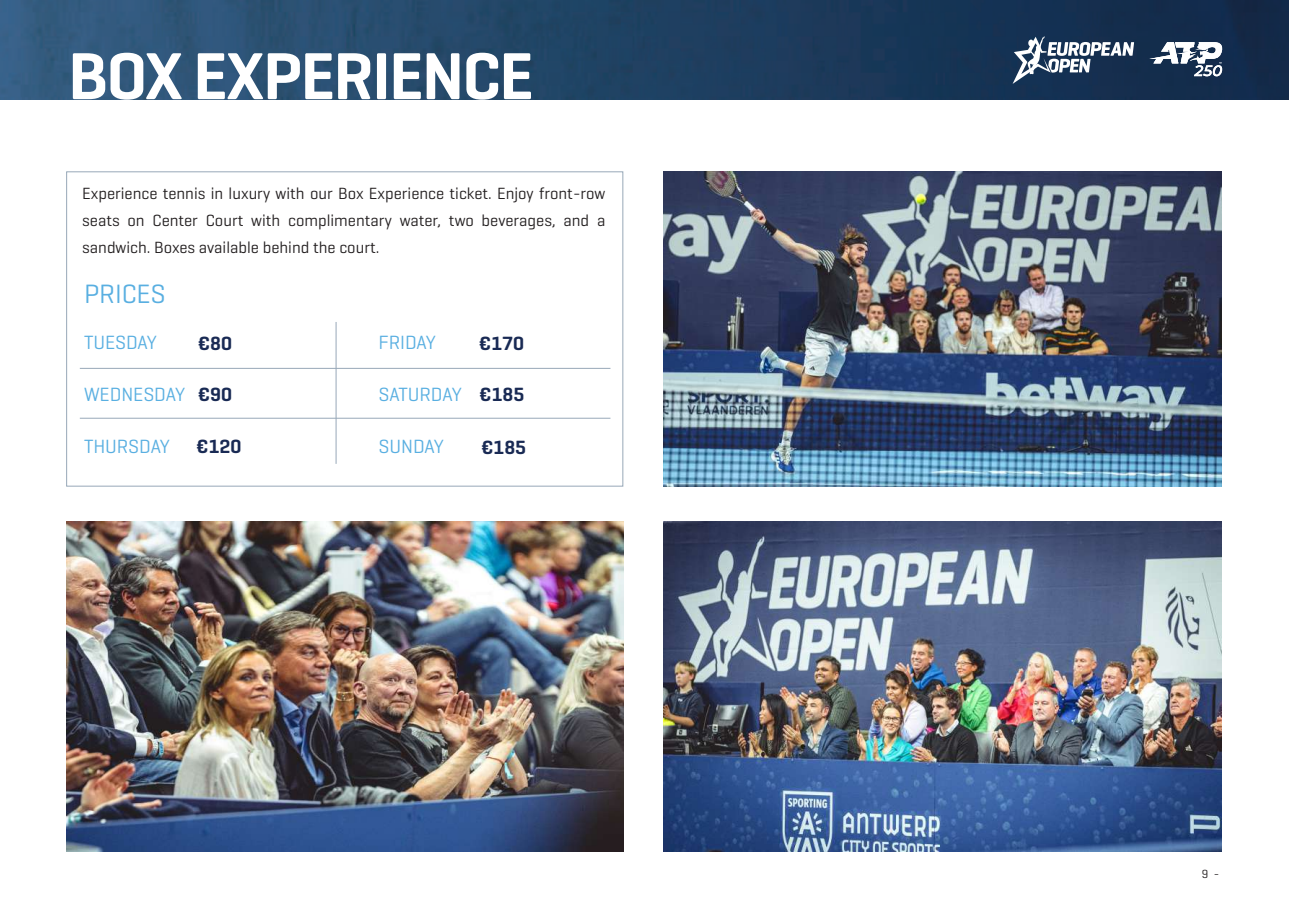
<style>
.page{position:relative;width:1289px;height:919px;background:#fff}
.page>*{position:absolute;margin:0;border:0;box-sizing:border-box;transform-origin:0 0}
.t1{font:600 67.5px "Geogrotesque";letter-spacing:-.025em;color:#fff}
.t2{font:27px "Geogrotesque";letter-spacing:-.005em;color:#59afe1}
.t3{font:19.5px "Geogrotesque";letter-spacing:-.005em;color:#59afe1}
.t4{font:600 19.5px "Geogrotesque";letter-spacing:-.005em;color:#192a54}
.t5{font:16.5px/27px "Geogrotesque";color:#231f20;text-align:justify}
.t6{font:12px "Geogrotesque";color:#231f20}
</style>
<div class="page">
<img style="left:0;top:0;width:1288px;height:99px">
<svg style="left:1149px;top:42px;width:73px;height:34px"></svg>
<svg style="left:1012px;top:36px;width:122px;height:48px"></svg>
<hr style="left:80px;top:368px;width:530px;height:1px;background:#97a8b8">
<hr style="left:80px;top:418px;width:530px;height:1px;background:#97a8b8">
<img style="left:663px;top:171px;width:558px;height:315px">
<img style="left:663px;top:521px;width:558px;height:330px">
<img style="left:67px;top:522px;width:556px;height:329px">
<hr style="left:336px;top:322px;width:1px;height:142px;background:#97a8b8">
<h1 class="t1" style="left:68px;top:34px;width:467px">BOX EXPERIENCE</h1>
<p class="t5" style="left:82px;top:179px;width:524px">Experience tennis in luxury with our Box Experience ticket. Enjoy front-row seats on Center Court with complimentary water, two beverages, and a sandwich. Boxes available behind the court.</p>
<h2 class="t2" style="left:84px;top:277px;width:83px">PRICES</h2>
<p class="t3" style="left:84px;top:330px;width:74px">TUESDAY</p>
<p class="t3" style="left:84px;top:382px;width:102px">WEDNESDAY</p>
<p class="t3" style="left:84px;top:434px;width:87px">THURSDAY</p>
<p class="t3" style="left:378px;top:330px;width:59px">FRIDAY</p>
<p class="t3" style="left:378px;top:382px;width:85px">SATURDAY</p>
<p class="t3" style="left:378px;top:434px;width:67px">SUNDAY</p>
<p class="t4" style="left:197px;top:331px;width:36px">€80</p>
<p class="t4" style="left:478px;top:331px;width:47px">€170</p>
<p class="t4" style="left:197px;top:382px;width:36px">€90</p>
<p class="t4" style="left:479px;top:382px;width:47px">€185</p>
<p class="t4" style="left:196px;top:434px;width:47px">€120</p>
<p class="t4" style="left:480px;top:435px;width:47px">€185</p>
<p class="t6" style="left:1201px;top:866px;width:19px">9 -</p>
</div>
